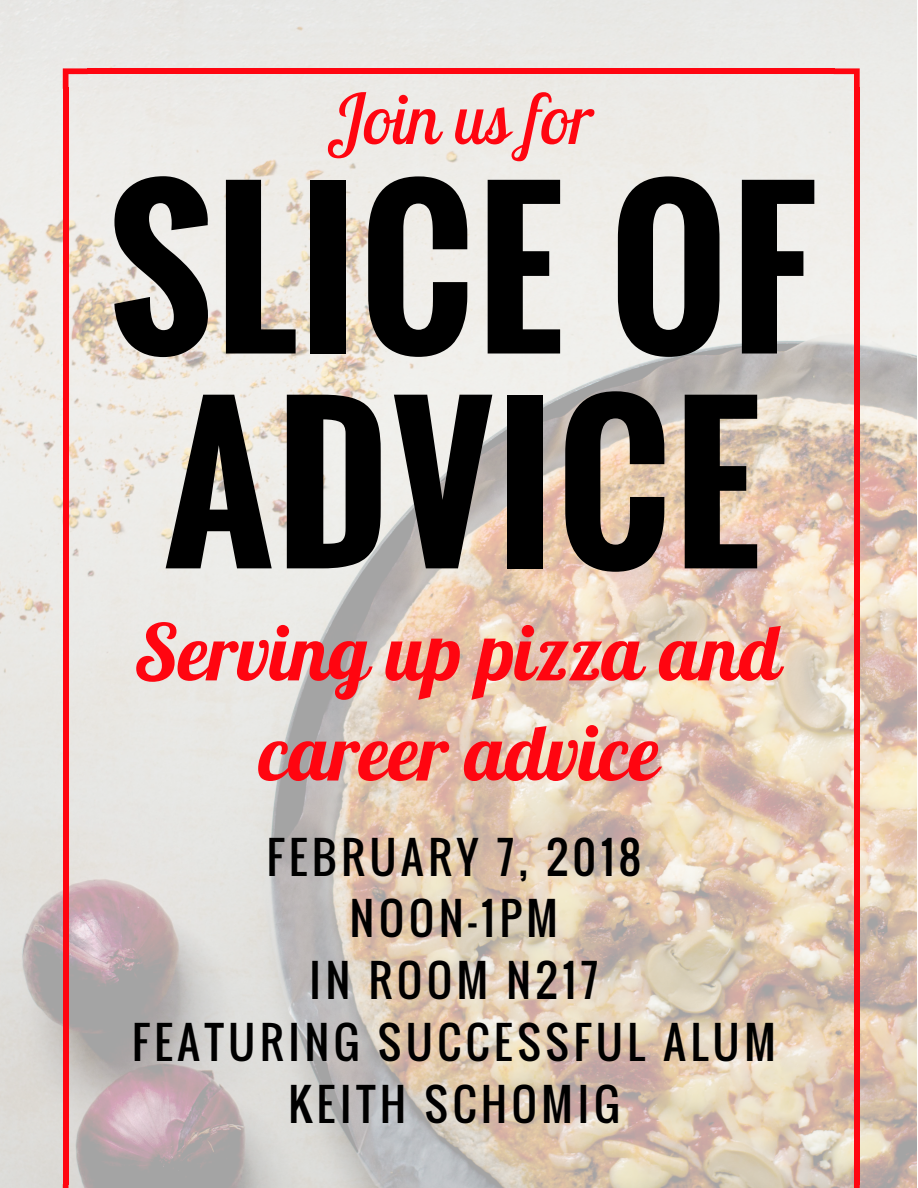
<style>
.page{position:relative;width:918px;height:1188px;background:#fff}
.page>*{position:absolute;margin:0;border:0;box-sizing:border-box;transform-origin:0 0}
.t1{font:700 197.7px/214.8px "Oswald";letter-spacing:.02em;color:#000}
.t2{font:italic 700 77.85px/100.2px "Lobster Two";color:#ff0510;text-align:center}
.t3{font:italic 69.15px "Lobster Two";color:#ff0510}
.t4{font:43.65px/61.8px "Oswald";letter-spacing:.11em;color:#000;text-align:center}
</style>
<div class="page">
<img style="left:0;top:0;width:917px;height:1188px">
<svg style="left:63px;top:68px;width:25px;height:21px"></svg>
<div style="left:63px;top:88px;width:6px;height:1097px;background:#ff0510"></div>
<svg style="left:63px;top:1184px;width:25px;height:4px"></svg>
<svg style="left:834px;top:1184px;width:26px;height:4px"></svg>
<div style="left:854px;top:88px;width:6px;height:1097px;background:#ff0510"></div>
<div style="left:87px;top:68px;width:748px;height:6px;background:#ff0510"></div>
<svg style="left:834px;top:68px;width:26px;height:21px"></svg>
<h3 class="t3" style="left:333px;top:75px;width:262px">Join us for</h3>
<h1 class="t1" style="left:110px;top:157px;width:705px">SLICE OF<br>ADVICE</h1>
<h2 class="t2" style="left:136px;top:601px;width:645px">Serving up pizza and career advice</h2>
<p class="t4" style="left:132px;top:825px;width:645px">FEBRUARY 7, 2018<br>NOON-1PM<br>IN ROOM N217<br>FEATURING SUCCESSFUL ALUM<br>KEITH SCHOMIG</p>
</div>
